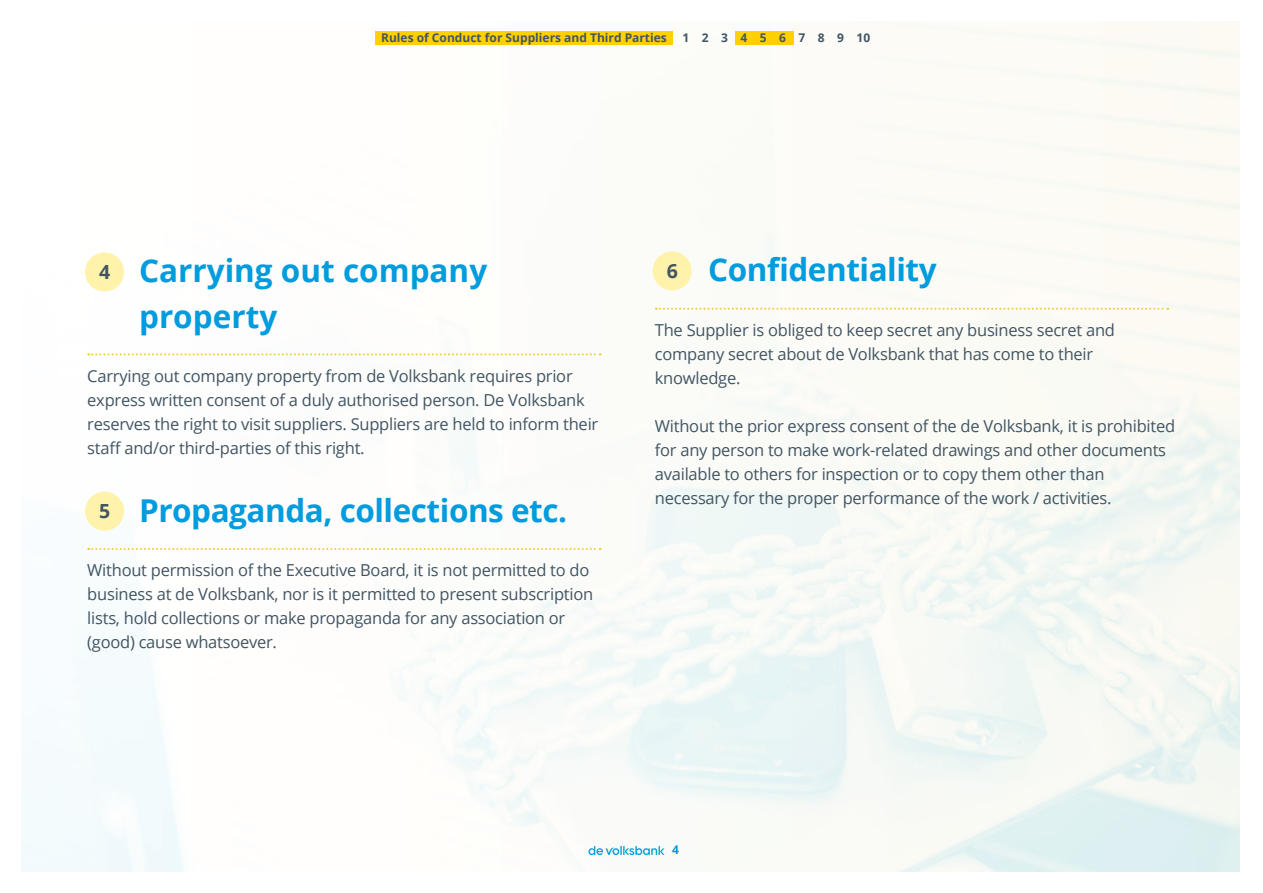
<style>
.page{position:relative;width:1263px;height:893px;background:#fff}
.page>*{position:absolute;margin:0;border:0;box-sizing:border-box;transform-origin:0 0}
.t1{font:700 31.5px/45px "Open Sans";letter-spacing:-.015em;color:#009cde}
.t2{font:16.5px/24px "Open Sans";letter-spacing:-.015em;color:#425563}
.t3{font:700 12px "Open Sans";color:#425563}
.t4{font:700 12px "Open Sans";color:#009cde}
.s1{font-size:19.5px;color:#425563}
</style>
<div class="page">
<img style="left:21px;top:21px;width:1218px;height:851px">
<div style="left:85px;top:252px;width:39px;height:39px;background:#fff2aa;border-radius:50%"></div>
<div style="left:85px;top:492px;width:39px;height:39px;background:#fff2aa;border-radius:50%"></div>
<svg style="left:88px;top:353px;width:513px;height:2px"></svg>
<svg style="left:88px;top:548px;width:513px;height:2px"></svg>
<div style="left:653px;top:251px;width:39px;height:39px;background:#fff2aa;border-radius:50%"></div>
<svg style="left:656px;top:308px;width:512px;height:2px"></svg>
<div style="left:736px;top:31px;width:58px;height:13px;background:#ffd100"></div>
<div style="left:375px;top:31px;width:298px;height:13px;background:#ffd100"></div>
<p class="t3" style="left:381px;top:29px;width:287px">Rules of Conduct for Suppliers and Third Parties</p>
<p class="t3" style="left:682px;top:29px;width:189px">1 2 3 4 5 6 7 8 9 10</p>
<h1 class="t1" style="left:139px;top:248px;width:350px;text-indent:-40px"><span class="s1">4</span> Carrying out company property</h1>
<p class="t2" style="left:87px;top:363px;width:512px">Carrying out company property from de Volksbank requires prior express written consent of a duly authorised person. De Volksbank reserves the right to visit suppliers. Suppliers are held to inform their staff and/or third-parties of this right.</p>
<h1 class="t1" style="left:99px;top:487px;width:469px"><span class="s1">5</span> Propaganda, collections etc.</h1>
<p class="t2" style="left:87px;top:558px;width:507px">Without permission of the Executive Board, it is not permitted to do business at de Volksbank, nor is it permitted to present subscription lists, hold collections or make propaganda for any association or (good) cause whatsoever.</p>
<h1 class="t1" style="left:667px;top:247px;width:271px"><span class="s1">6</span> Confidentiality</h1>
<p class="t2" style="left:655px;top:318px;width:462px">The Supplier is obliged to keep secret any business secret and company secret about de Volksbank that has come to their knowledge.</p>
<p class="t2" style="left:655px;top:414px;width:522px">Without the prior express consent of the de Volksbank, it is prohibited for any person to make work-related drawings and other documents available to others for inspection or to copy them other than necessary for the proper performance of the work / activities.</p>
<p class="t4" style="left:672px;top:841px;width:8px">4</p>
</div>
